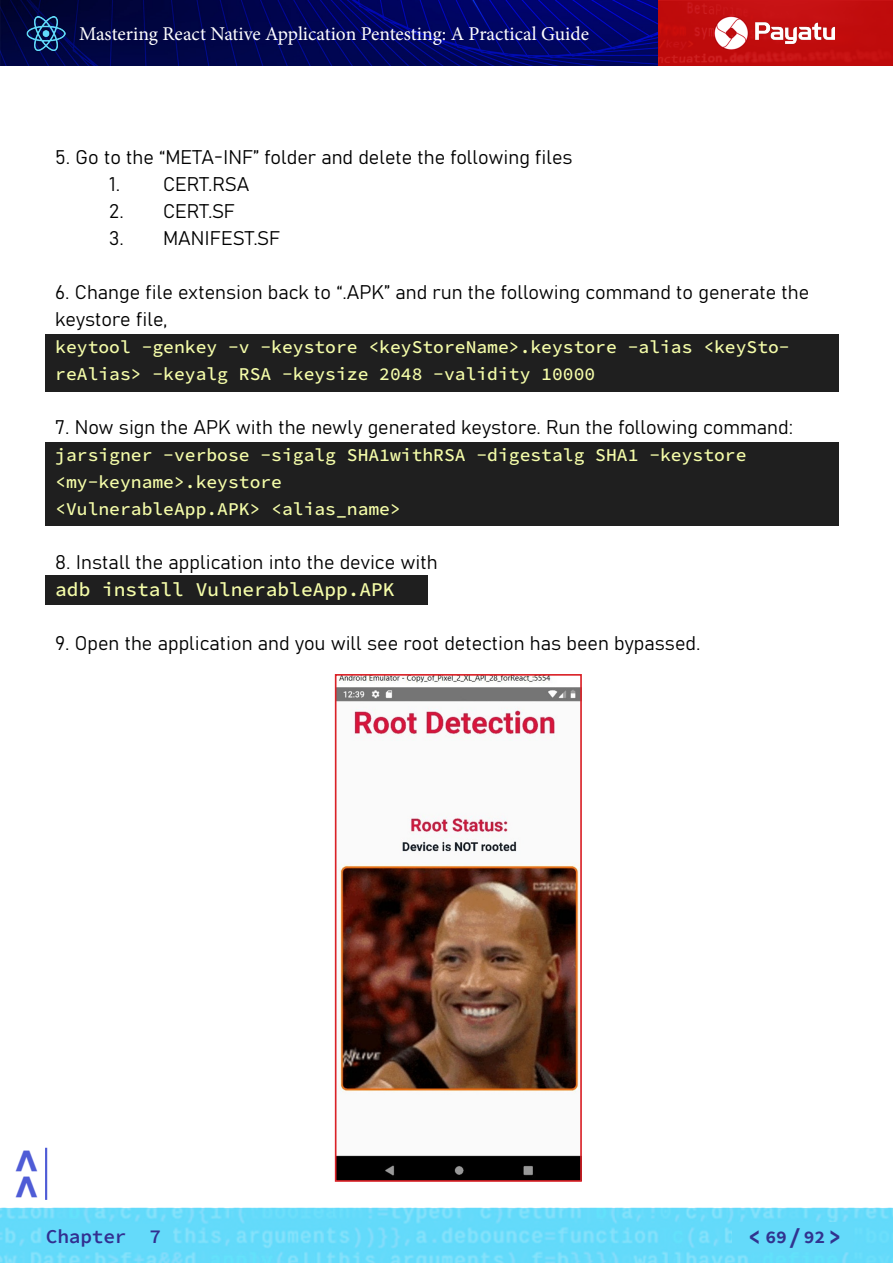
<style>
.page{position:relative;width:893px;height:1263px;background:#fff}
.page>*{position:absolute;margin:0;border:0;box-sizing:border-box;transform-origin:0 0}
.t1{font:700 43.5px "Montserrat";color:#4f5cd6}
.t2{font:700 22.5px "Source Code Pro";color:#31338f}
.Body{font:19.5px/27px "Bahnschrift";color:#000}
.t3{font:19.5px "Minion Pro";color:#fff}
.Body-2{font:500 19.5px "Source Code Pro";color:#f5fda9}
.t4{font:600 19.5px "Source Code Pro";letter-spacing:-.01em;color:#322f90}
.Body-3{font:500 18px/27px "Source Code Pro";color:#f5fda9}
.t5{font:700 18px "Source Code Pro";color:#31338f}
</style>
<div class="page">
<img style="left:0;top:0;width:657px;height:66px">
<hr style="left:45px;top:1148px;width:2px;height:52px;background:#4f5cd6">
<img style="left:26px;top:16px;width:40px;height:35px">
<div style="left:658px;top:1px;width:234px;height:64px;background:#c00c0c"></div>
<img style="left:714px;top:16px;width:120px;height:34px">
<img style="left:0;top:1208px;width:893px;height:55px">
<div style="left:48px;top:1225px;width:125px;height:27px;background:#64dafa"></div>
<div style="left:732px;top:1222px;width:120px;height:30px;background:#64dafa"></div>
<div style="left:45px;top:334px;width:793px;height:57px;background:#1f1f1f"></div>
<div style="left:45px;top:442px;width:793px;height:84px;background:#1f1f1f"></div>
<div style="left:45px;top:575px;width:383px;height:30px;background:#1f1f1f"></div>
<img style="left:338px;top:677px;width:241px;height:502px">
<div style="left:335px;top:674px;width:247px;height:508px;border:2px solid #da2228"></div>
<p class="t3" style="left:79px;top:21px;width:511px">Mastering React Native Application Pentesting: A Practical Guide</p>
<p class="Body" style="left:55px;top:142px;width:519px">5. Go to the “META-INF” folder and delete the following files</p>
<p class="Body" style="left:109px;top:169px;width:142px">1. CERT.RSA</p>
<p class="Body" style="left:109px;top:196px;width:127px">2. CERT.SF</p>
<p class="Body" style="left:109px;top:223px;width:172px">3. MANIFEST.SF</p>
<p class="Body" style="left:55px;top:277px;width:755px">6. Change file extension back to “.APK” and run the following command to generate the keystore file,</p>
<p class="Body-3" style="left:55px;top:334px;width:736px">keytool -genkey -v -keystore &lt;keyStoreName&gt;.keystore -alias &lt;keySto&shy;reAlias&gt; -keyalg RSA -keysize 2048 -validity 10000</p>
<p class="Body" style="left:55px;top:412px;width:739px">7. Now sign the APK with the newly generated keystore. Run the following command:</p>
<p class="Body-3" style="left:55px;top:442px;width:693px">jarsigner -verbose -sigalg SHA1withRSA -digestalg SHA1 -keystore &lt;my-keyname&gt;.keystore</p>
<p class="Body-3" style="left:55px;top:496px;width:347px">&lt;VulnerableApp.APK&gt; &lt;alias_name&gt;</p>
<p class="Body" style="left:55px;top:547px;width:384px">8. Install the application into the device with</p>
<p class="Body-2" style="left:55px;top:575px;width:341px">adb install VulnerableApp.APK</p>
<p class="Body" style="left:55px;top:628px;width:647px">9. Open the application and you will see root detection has been bypassed.</p>
<h1 class="t1" style="left:-5px;top:1200px;width:54px;rotate:-90deg">&gt;&gt;</h1>
<p class="t4" style="left:46px;top:1224px;width:117px">Chapter 7</p>
<p class="t2" style="left:747px;top:1222px;width:96px">&lt; / &gt;</p>
<p class="t5" style="left:765px;top:1225px;width:61px">69 92</p>
</div>
